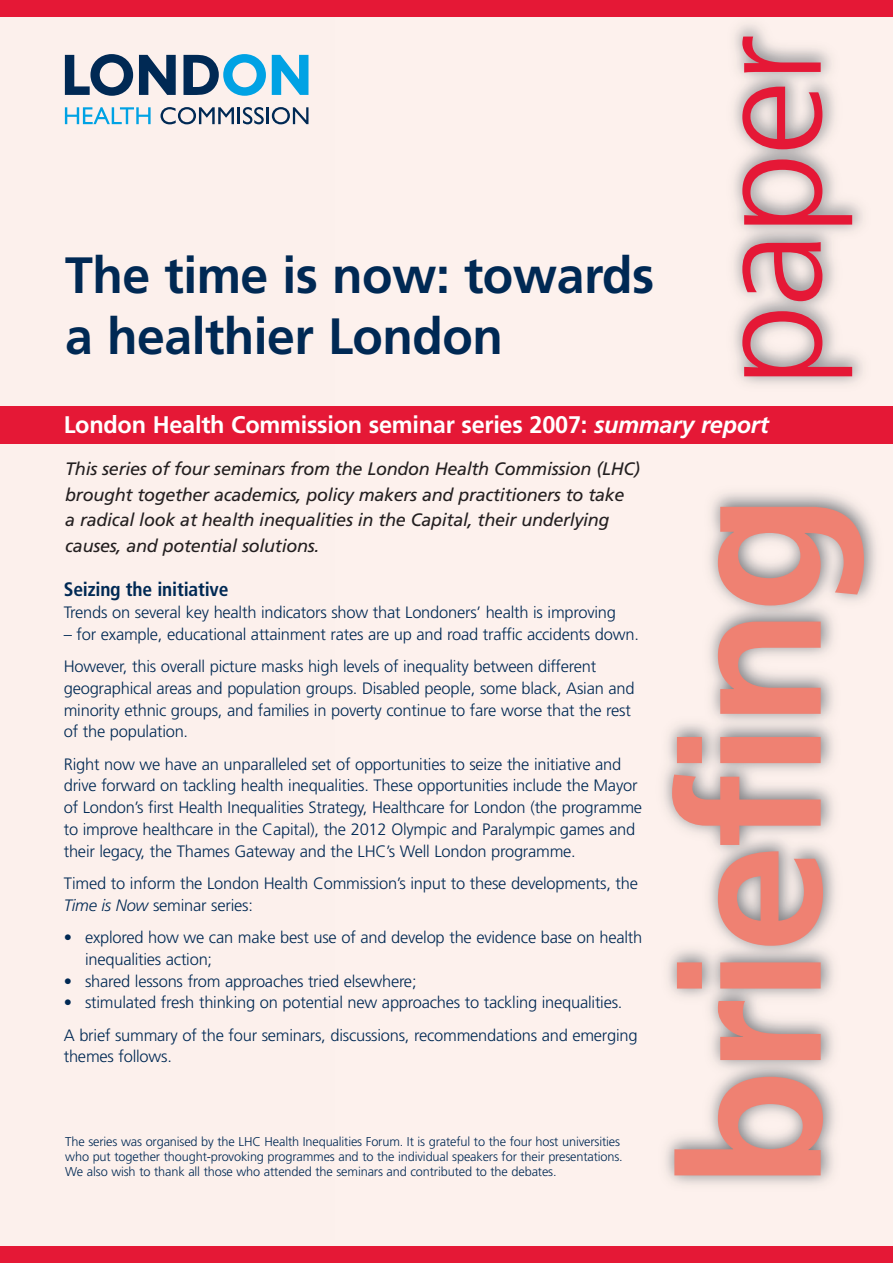
<style>
.page{position:relative;width:893px;height:1263px;background:#fcf0ec}
.page>*{position:absolute;margin:0;border:0;box-sizing:border-box;transform-origin:0 0}
.t1{font:700 195px "Frutiger";letter-spacing:-.02em;color:#ef8172}
.t2{font:700 51px/61.2px "Frutiger";letter-spacing:-.01em;color:#002954}
.t3{font:700 24px "Frutiger";letter-spacing:-.01em;color:#fff}
.t4{font:700 condensed 19.5px "Frutiger";letter-spacing:-.01em;color:#002954}
.t5{font:italic 18px/25.5px "Frutiger";letter-spacing:-.015em;color:#231f20}
.t6{font:300 16.5px/21.8px "Frutiger";letter-spacing:-.015em;color:#002954}
.t7{font:300 12.75px/15px "Frutiger";letter-spacing:-.01em;color:#002954}
.s1{font-weight:300;font-size:150px;color:#e51836}
.s2{font-style:italic}
</style>
<div class="page">
<img style="left:335px;top:25px;width:558px;height:1159px">
<svg style="left:272px;top:55px;width:36px;height:40px"></svg>
<svg style="left:65px;top:107px;width:86px;height:17px"></svg>
<svg style="left:160px;top:107px;width:104px;height:17px"></svg>
<hr style="left:266px;top:107px;width:3px;height:17px;background:#002954">
<svg style="left:272px;top:107px;width:36px;height:17px"></svg>
<svg style="left:65px;top:54px;width:68px;height:42px"></svg>
<svg style="left:139px;top:55px;width:37px;height:40px"></svg>
<svg style="left:183px;top:54px;width:83px;height:42px"></svg>
<div style="left:0;top:0;width:893px;height:17px;background:#e51836"></div>
<div style="left:0;top:1246px;width:893px;height:17px;background:#e51836"></div>
<div style="left:0;top:406px;width:893px;height:37px;background:#e51836"></div>
<h1 class="t1" style="left:674px;top:1189px;width:1156px;rotate:-90deg">briefing <span class="s1">paper</span></h1>
<h2 class="t2" style="left:65px;top:249px;width:590px">The time is now: towards a healthier London</h2>
<h3 class="t3" style="left:64px;top:415px;width:707px">London Health Commission seminar series 2007: <span class="s2">summary report</span></h3>
<p class="t5" style="left:65px;top:457px;width:576px">This series of four seminars from the London Health Commission (LHC) brought together academics, policy makers and practitioners to take<br>a radical look at health inequalities in the Capital, their underlying causes, and potential solutions.</p>
<p class="t4" style="left:64px;top:582px;width:166px">Seizing the initiative</p>
<p class="t6" style="left:64px;top:603px;width:554px">Trends on several key health indicators show that Londoners’ health is improving</p>
<p class="t6" style="left:64px;top:619px;width:577px;line-height:32.2px">– for example, educational attainment rates are up and road traffic accidents down.<br>However, this overall picture masks high levels of inequality between different</p>
<p class="t6" style="left:64px;top:679px;width:572px">geographical areas and population groups. Disabled people, some black, Asian and minority ethnic groups, and families in poverty continue to fare worse that the rest of the population.</p>
<p class="t6" style="left:64px;top:754px;width:580px">Right now we have an unparalleled set of opportunities to seize the initiative and drive forward on tackling health inequalities. These opportunities include the Mayor of London’s first Health Inequalities Strategy, Healthcare for London (the programme to improve healthcare in the Capital), the 2012 Olympic and Paralympic games and their legacy, the Thames Gateway and the LHC’s Well London programme.</p>
<p class="t6" style="left:64px;top:874px;width:576px">Timed to inform the London Health Commission’s input to these developments, the<br><span class="s2">Time is Now</span> seminar series:</p>
<p class="t6" style="left:85px;top:928px;width:559px;text-indent:-21px">• explored how we can make best use of and develop the evidence base on health inequalities action;</p>
<p class="t6" style="left:64px;top:971px;width:354px">• shared lessons from approaches tried elsewhere;</p>
<p class="t6" style="left:64px;top:988px;width:575px;line-height:32.2px">• stimulated fresh thinking on potential new approaches to tackling inequalities.<br>A brief summary of the four seminars, discussions, recommendations and emerging</p>
<p class="t6" style="left:64px;top:1047px;width:110px">themes follows.</p>
<p class="t7" style="left:65px;top:1135px;width:559px">The series was organised by the LHC Health Inequalities Forum. It is grateful to the four host universities who put together thought-provoking programmes and to the individual speakers for their presentations.<br>We also wish to thank all those who attended the seminars and contributed to the debates.</p>
</div>
